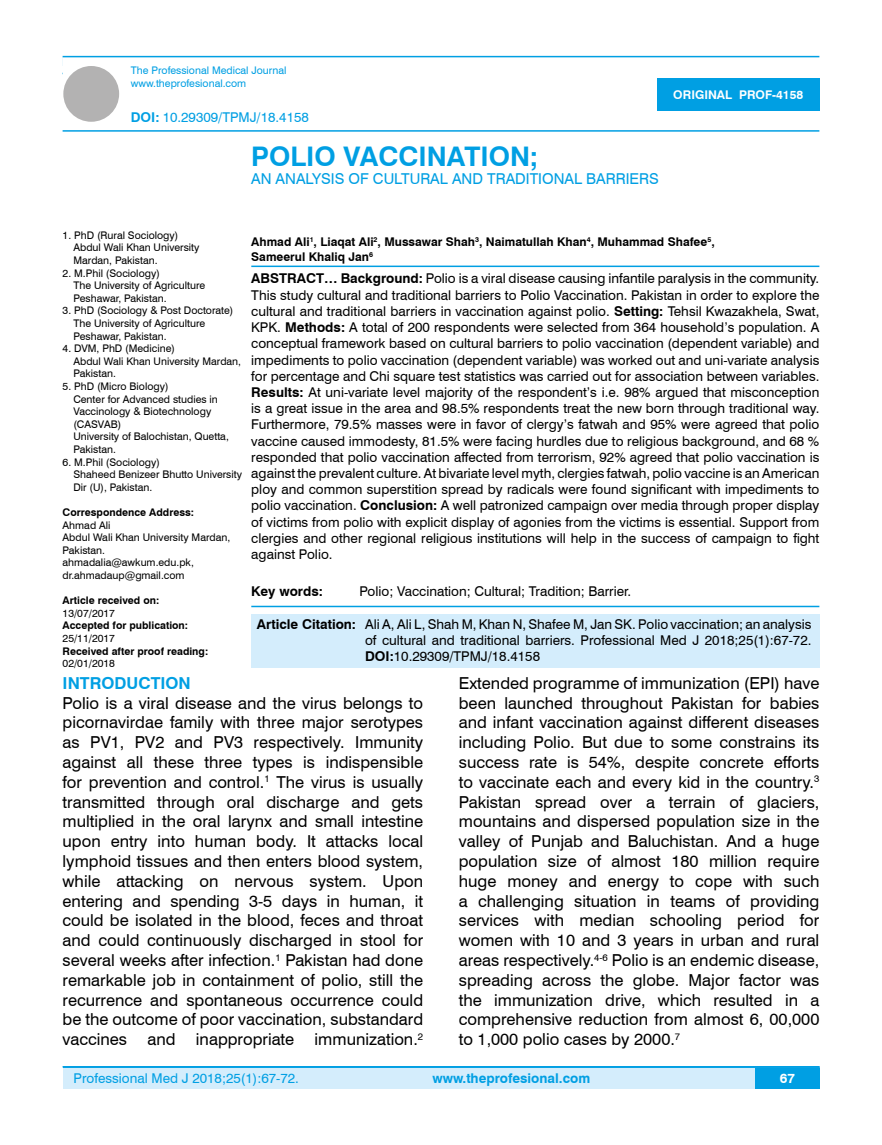
<style>
.page{position:relative;width:882px;height:1145px;background:#fff}
.page>*{position:absolute;margin:0;border:0;box-sizing:border-box;transform-origin:0 0}
.t1{font:700 27px "Swiss 721 BT";color:#009fe3}
.t2{font:16.5px/19.8px "Swiss 721 BT";color:#000;text-align:justify}
.t3{font:700 16.5px "Swiss 721 BT";color:#009fe3}
.t4{font:15px "Swiss 721 BT";color:#009fe3}
.t5{font:13.5px/16.2px "Swiss 721 BT";color:#000;text-align:justify}
.t6{font:13.5px "Swiss 721 BT";color:#009fe3}
.t7{font:700 13.5px "Swiss 721 BT";color:#009fe3}
.t8{font:700 13.5px "Swiss 721 BT";color:#000}
.t9{font:700 13.5px "Swiss 721 BT";color:#fff}
.t10{font:700 12px/14.4px "Swiss 721 BT";color:#000}
.t11{font:700 12px "Swiss 721 BT";color:#fff}
.t12{font:10.5px/12.6px "Swiss 721 BT";color:#000}
.t13{font:700 10.5px "Swiss 721 BT";color:#000}
.t14{font:10.5px/12.6px "Swiss 721 BT";color:#009fe3}
.s1{font-weight:700}
</style>
<div class="page">
<div style="left:63px;top:1067px;width:756px;height:21px;background:#d4edfc"></div>
<hr style="left:63px;top:1066px;width:756px;height:2px;background:#009fe3">
<div style="left:754px;top:1068px;width:65px;height:20px;background:#009fe3"></div>
<hr style="left:63px;top:56px;width:756px;height:1px;background:#009fe3">
<hr style="left:63px;top:130px;width:756px;height:2px;background:#009fe3">
<div style="left:63px;top:66px;width:56px;height:56px;background:#b3b2b2;border-radius:50%"></div>
<div style="left:657px;top:78px;width:162px;height:33px;background:#009fe3"></div>
<hr style="left:251px;top:265px;width:568px;height:2px;background:#009fe3">
<hr style="left:251px;top:606px;width:568px;height:1px;background:#009fe3">
<div style="left:251px;top:614px;width:568px;height:53px;background:#d4edfc"></div>
<p class="t14" style="left:131px;top:64px;width:157px">The Professional Medical Journal www.theprofesional.com</p>
<p class="t6" style="left:131px;top:108px;width:179px"><span class="s1">DOI:</span> 10.29309/TPMJ/18.4158</p>
<h1 class="t1" style="left:251px;top:137px;width:288px">POLIO VACCINATION;</h1>
<p class="t4" style="left:251px;top:168px;width:409px">AN ANALYSIS OF CULTURAL AND TRADITIONAL BARRIERS</p>
<p class="t11" style="left:673px;top:87px;width:131px">ORIGINAL PROF-4158</p>
<p class="t12" style="left:73px;top:228px;width:128px;text-indent:-11px">1. PhD (Rural Sociology)<br>Abdul Wali Khan University<br>Mardan, Pakistan.</p>
<p class="t12" style="left:73px;top:266px;width:133px;text-indent:-11px">2. M.Phil (Sociology)<br>The University of Agriculture<br>Peshawar, Pakistan.</p>
<p class="t12" style="left:73px;top:304px;width:161px;text-indent:-11px">3. PhD (Sociology &amp; Post Doctorate)<br>The University of Agriculture<br>Peshawar, Pakistan.</p>
<p class="t12" style="left:73px;top:342px;width:169px;text-indent:-11px">4. DVM, PhD (Medicine)<br>Abdul Wali Khan University Mardan,<br>Pakistan.</p>
<p class="t12" style="left:73px;top:379px;width:157px;text-indent:-11px">5. PhD (Micro Biology)<br>Center for Advanced studies in<br>Vaccinology &amp; Biotechnology (CASVAB)<br>University of Balochistan, Quetta,<br>Pakistan.</p>
<p class="t12" style="left:73px;top:455px;width:170px;text-indent:-11px">6. M.Phil (Sociology)<br>Shaheed Benizeer Bhutto University<br>Dir (U), Pakistan.</p>
<p class="t13" style="left:63px;top:505px;width:133px">Correspondence Address:</p>
<p class="t12" style="left:63px;top:518px;width:169px">Ahmad Ali<br>Abdul Wali Khan University Mardan,<br>Pakistan. ahmadalia@awkum.edu.pk, dr.ahmadaup@gmail.com</p>
<p class="t13" style="left:63px;top:593px;width:98px">Article received on:</p>
<p class="t12" style="left:63px;top:606px;width:54px">13/07/2017</p>
<p class="t13" style="left:63px;top:618px;width:127px">Accepted for publication:</p>
<p class="t12" style="left:63px;top:631px;width:54px">25/11/2017</p>
<p class="t13" style="left:63px;top:643px;width:147px">Received after proof reading:</p>
<p class="t12" style="left:63px;top:657px;width:54px">02/01/2018</p>
<p class="t10" style="left:251px;top:234px;width:464px">Ahmad Ali<sup>1</sup>, Liaqat Ali<sup>2</sup>, Mussawar Shah<sup>3</sup>, Naimatullah Khan<sup>4</sup>, Muhammad Shafee<sup>5</sup>,<br>Sameerul Khaliq Jan<sup>6</sup></p>
<p class="t5" style="left:251px;top:270px;width:569px"><span class="s1">ABSTRACT… Background:</span> Polio is a viral disease causing infantile paralysis in the community.<br>This study cultural and traditional barriers to Polio Vaccination. Pakistan in order to explore the cultural and traditional barriers in vaccination against polio. <span class="s1">Setting:</span> Tehsil Kwazakhela, Swat, KPK. <span class="s1">Methods:</span> A total of 200 respondents were selected from 364 household’s population. A conceptual framework based on cultural barriers to polio vaccination (dependent variable) and impediments to polio vaccination (dependent variable) was worked out and uni-variate analysis for percentage and Chi square test statistics was carried out for association between variables.<br><span class="s1">Results:</span> At uni-variate level majority of the respondent’s i.e. 98% argued that misconception is a great issue in the area and 98.5% respondents treat the new born through traditional way.<br>Furthermore, 79.5% masses were in favor of clergy’s fatwah and 95% were agreed that polio vaccine caused immodesty, 81.5% were facing hurdles due to religious background, and 68 % responded that polio vaccination affected from terrorism, 92% agreed that polio vaccination is against the prevalent culture. At bivariate level myth, clergies fatwah, polio vaccine is an American ploy and common superstition spread by radicals were found significant with impediments to polio vaccination. <span class="s1">Conclusion:</span> A well patronized campaign over media through proper display of victims from polio with explicit display of agonies from the victims is essential. Support from clergies and other regional religious institutions will help in the success of campaign to fight against Polio.</p>
<p class="t8" style="left:251px;top:582px;width:73px">Key words:</p>
<p class="t5" style="left:359px;top:582px;width:273px">Polio; Vaccination; Cultural; Tradition; Barrier.</p>
<p class="t5" style="left:365px;top:615px;width:448px;text-indent:-108px"><span class="s1">Article Citation:</span> Ali A, Ali L, Shah M, Khan N, Shafee M, Jan SK. Polio vaccination; an analysis of cultural and traditional barriers. Professional Med J 2018;25(1):67-72.<br><span class="s1">DOI:</span>10.29309/TPMJ/18.4158</p>
<p class="t3" style="left:63px;top:671px;width:130px">INTRODUCTION</p>
<p class="t2" style="left:63px;top:692px;width:362px">Polio is a viral disease and the virus belongs to picornavirdae family with three major serotypes as PV1, PV2 and PV3 respectively. Immunity against all these three types is indispensible for prevention and control.<sup>1</sup> The virus is usually transmitted through oral discharge and gets multiplied in the oral larynx and small intestine upon entry into human body. It attacks local lymphoid tissues and then enters blood system, while attacking on nervous system. Upon entering and spending 3-5 days in human, it could be isolated in the blood, feces and throat and could continuously discharged in stool for several weeks after infection.<sup>1</sup> Pakistan had done remarkable job in containment of polio, still the recurrence and spontaneous occurrence could be the outcome of poor vaccination, substandard vaccines and inappropriate immunization.<sup>2</sup></p>
<p class="t2" style="left:458px;top:672px;width:362px">Extended programme of immunization (EPI) have been launched throughout Pakistan for babies and infant vaccination against different diseases including Polio. But due to some constrains its success rate is 54%, despite concrete efforts to vaccinate each and every kid in the country.<sup>3<br></sup>Pakistan spread over a terrain of glaciers, mountains and dispersed population size in the valley of Punjab and Baluchistan. And a huge population size of almost 180 million require huge money and energy to cope with such a challenging situation in teams of providing services with median schooling period for women with 10 and 3 years in urban and rural areas respectively.<sup>4-6</sup> Polio is an endemic disease, spreading across the globe. Major factor was the immunization drive, which resulted in a comprehensive reduction from almost 6, 00,000 to 1,000 polio cases by 2000.<sup>7</sup></p>
<p class="t6" style="left:74px;top:1069px;width:227px">Professional Med J 2018;25(1):67-72.</p>
<p class="t7" style="left:432px;top:1069px;width:159px">www.theprofesional.com</p>
<p class="t9" style="left:779px;top:1069px;width:17px">67</p>
</div>
